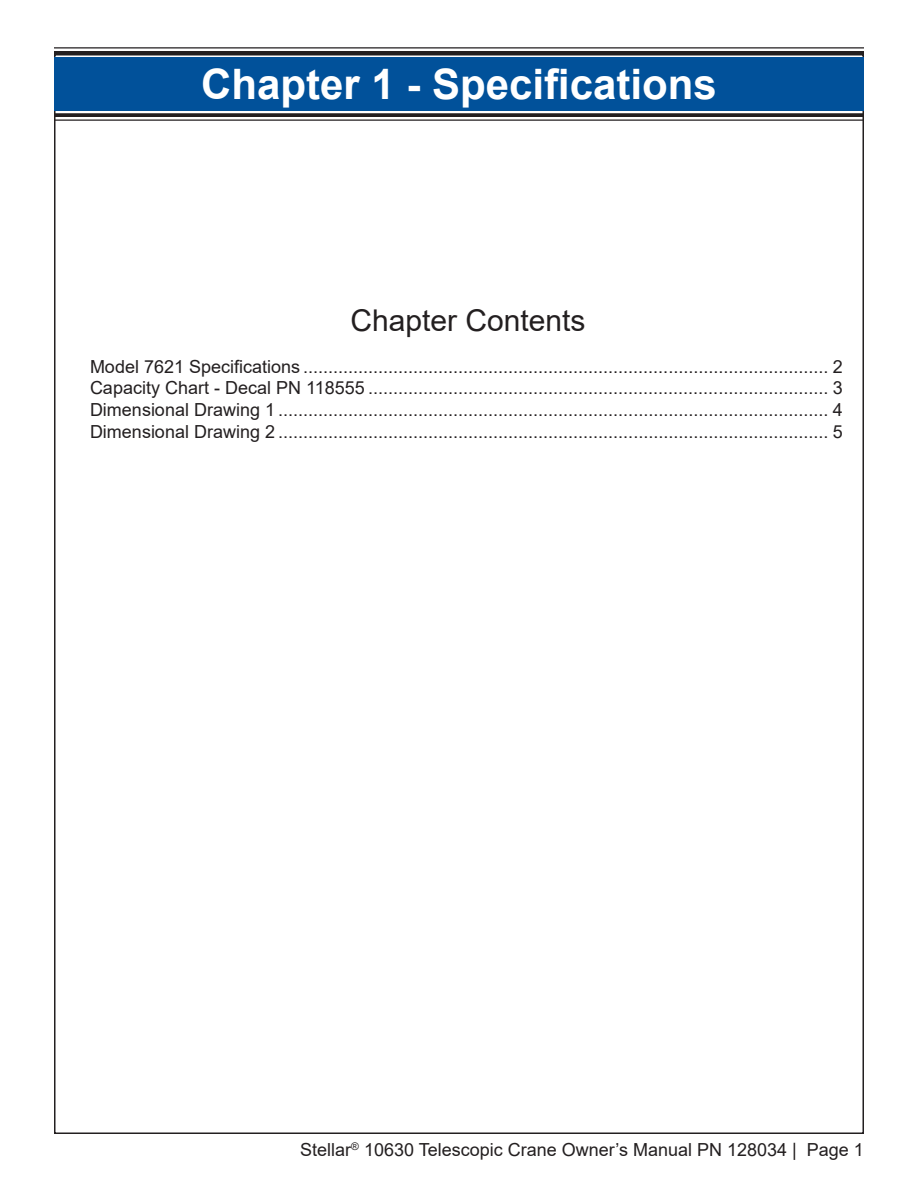
<style>
.page{position:relative;width:918px;height:1188px;background:#fff}
.page>*{position:absolute;margin:0;border:0;box-sizing:border-box;transform-origin:0 0}
.TOC_Page_Heading_Black{font:700 42px "Arial";color:#fff}
.Metric_Italicized{font:30px "Arial";color:#231f20}
.Table_of_Contents_Indent_1{font:18px "Arial";color:#231f20}
</style>
<div class="page">
<svg style="left:54px;top:113px;width:810px;height:4px;background:#302c2d"></svg>
<hr style="left:54px;top:119px;width:810px;height:2px;background:#231f20">
<div style="left:54px;top:57px;width:810px;height:54px;background:#01519a"></div>
<hr style="left:54px;top:51px;width:810px;height:4px;background:#231f20">
<hr style="left:54px;top:47px;width:810px;height:2px;background:#231f20">
<p class="TOC_Page_Heading_Black" style="left:201px;top:55px;width:517px">Chapter 1 - Specifications</p>
<p class="Metric_Italicized" style="left:350px;top:300px;width:237px">Chapter Contents</p>
<p class="Table_of_Contents_Indent_1" style="left:90px;top:354px;width:754px">Model 7621 Specifications ......................................................................................................... 2</p>
<p class="Table_of_Contents_Indent_1" style="left:90px;top:376px;width:754px">Capacity Chart - Decal PN 118555 ............................................................................................ 3</p>
<p class="Table_of_Contents_Indent_1" style="left:90px;top:397px;width:754px">Dimensional Drawing 1 .............................................................................................................. 4</p>
<p class="Table_of_Contents_Indent_1" style="left:90px;top:419px;width:754px">Dimensional Drawing 2 .............................................................................................................. 5</p>
<p class="Table_of_Contents_Indent_1" style="left:300px;top:1137px;width:565px">Stellar<sup>®</sup> 10630 Telescopic Crane Owner’s Manual PN 128034 | Page 1</p>
</div>
